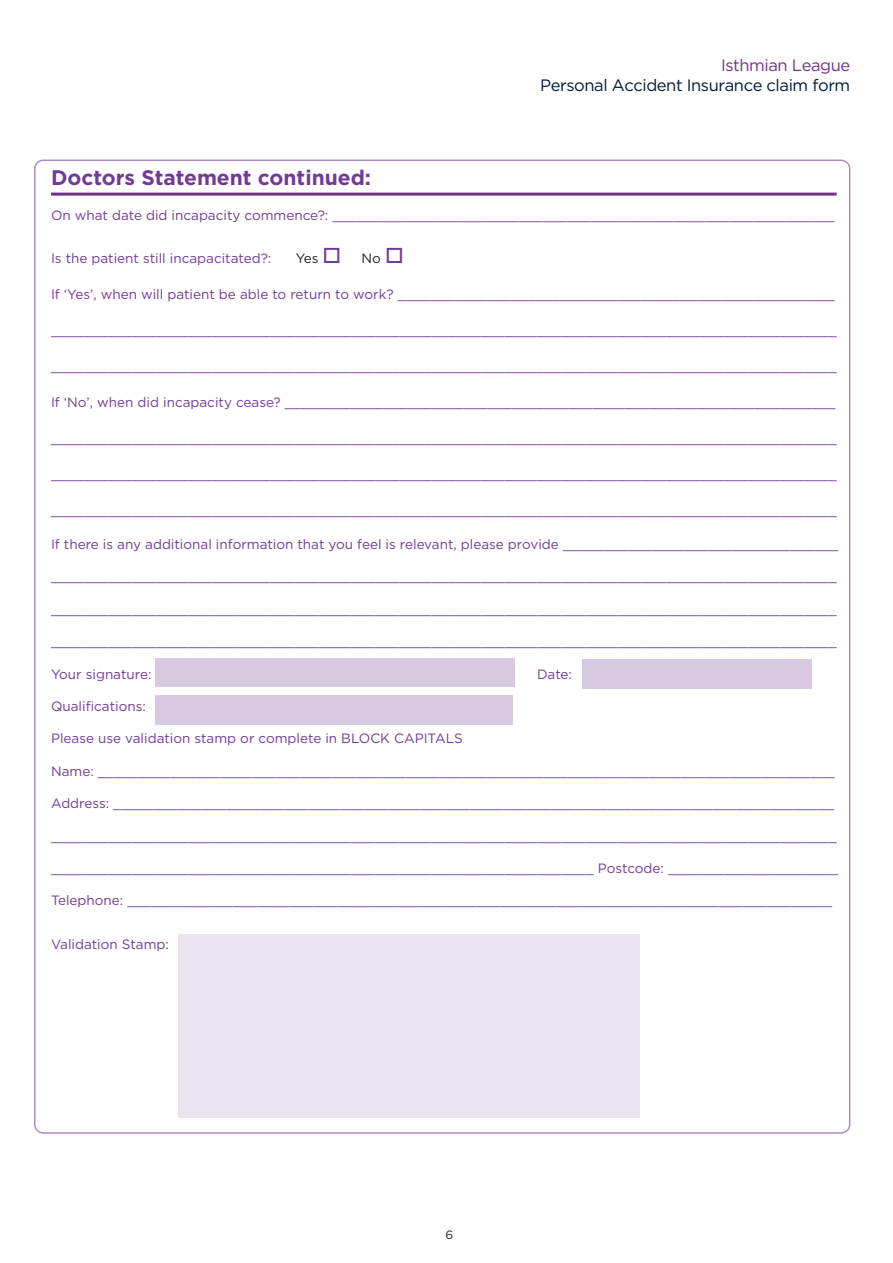
<style>
.page{position:relative;width:893px;height:1263px;background:#fff}
.page>*{position:absolute;margin:0;border:0;box-sizing:border-box;transform-origin:0 0}
.t1{font:700 21px "Gotham";color:#713a97}
.GUIDELINES_SUBHEAD_1{font:16.5px "Gotham";letter-spacing:-.025em;color:#001a37}
.GUIDELINES_SUBHEAD_1-2{font:16.5px "Gotham";letter-spacing:-.025em;color:#733289}
.t2{font:13.5px "Gotham";color:#713a97}
.t3{font:13.5px "Gotham";color:#231f20}
.t4{font:12px "Gotham";color:#231f20}
.s1{color:#713a97}
</style>
<div class="page">
<hr style="left:51px;top:193px;width:786px;height:3px;background:#733289">
<div style="left:156px;top:659px;width:359px;height:28px;background:#d7cae0"></div>
<div style="left:156px;top:695px;width:357px;height:30px;background:#d7cae0"></div>
<div style="left:583px;top:659px;width:229px;height:29px;background:#d7cae0"></div>
<div style="left:179px;top:934px;width:461px;height:184px;background:#eae4f1"></div>
<p class="GUIDELINES_SUBHEAD_1-2" style="left:721px;top:55px;width:131px">Isthmian League</p>
<p class="GUIDELINES_SUBHEAD_1" style="left:540px;top:74px;width:312px">Personal Accident Insurance claim form</p>
<p class="t1" style="left:51px;top:164px;width:322px">Doctors Statement continued:</p>
<p class="t2" style="left:51px;top:206px;width:785px">On what date did incapacity commence?: ______________________________________________________________</p>
<p class="t2" style="left:51px;top:249px;width:222px">Is the patient still incapacitated?:</p>
<p class="t3" style="left:296px;top:249px;width:47px">Yes <span class="s1">□</span></p>
<p class="t3" style="left:362px;top:249px;width:44px">No <span class="s1">□</span></p>
<p class="t2" style="left:51px;top:285px;width:785px">If ‘Yes’, when will patient be able to return to work? ______________________________________________________</p>
<p class="t2" style="left:51px;top:321px;width:787px">_________________________________________________________________________________________________</p>
<p class="t2" style="left:51px;top:357px;width:787px">_________________________________________________________________________________________________</p>
<p class="t2" style="left:51px;top:393px;width:786px">If ‘No’, when did incapacity cease? ____________________________________________________________________</p>
<p class="t2" style="left:51px;top:429px;width:787px">_________________________________________________________________________________________________</p>
<p class="t2" style="left:51px;top:465px;width:787px">_________________________________________________________________________________________________</p>
<p class="t2" style="left:51px;top:501px;width:787px">_________________________________________________________________________________________________</p>
<p class="t2" style="left:51px;top:535px;width:789px">If there is any additional information that you feel is relevant, please provide __________________________________</p>
<p class="t2" style="left:51px;top:568px;width:787px">_________________________________________________________________________________________________</p>
<p class="t2" style="left:51px;top:600px;width:787px">_________________________________________________________________________________________________</p>
<p class="t2" style="left:51px;top:633px;width:787px">_________________________________________________________________________________________________</p>
<p class="t2" style="left:51px;top:665px;width:102px">Your signature:</p>
<p class="t2" style="left:537px;top:665px;width:36px">Date:</p>
<p class="t2" style="left:51px;top:697px;width:96px">Qualifications:</p>
<p class="t2" style="left:51px;top:730px;width:413px">Please use validation stamp or complete in BLOCK CAPITALS</p>
<p class="t2" style="left:51px;top:762px;width:785px">Name: ___________________________________________________________________________________________</p>
<p class="t2" style="left:51px;top:795px;width:785px">Address: _________________________________________________________________________________________</p>
<p class="t2" style="left:51px;top:827px;width:787px">_________________________________________________________________________________________________</p>
<p class="t2" style="left:51px;top:859px;width:789px">___________________________________________________________________ Postcode: _____________________</p>
<p class="t2" style="left:51px;top:892px;width:783px">Telephone: _______________________________________________________________________________________</p>
<p class="t2" style="left:51px;top:935px;width:119px">Validation Stamp:</p>
<p class="t4" style="left:445px;top:1226px;width:9px">6</p>
</div>
